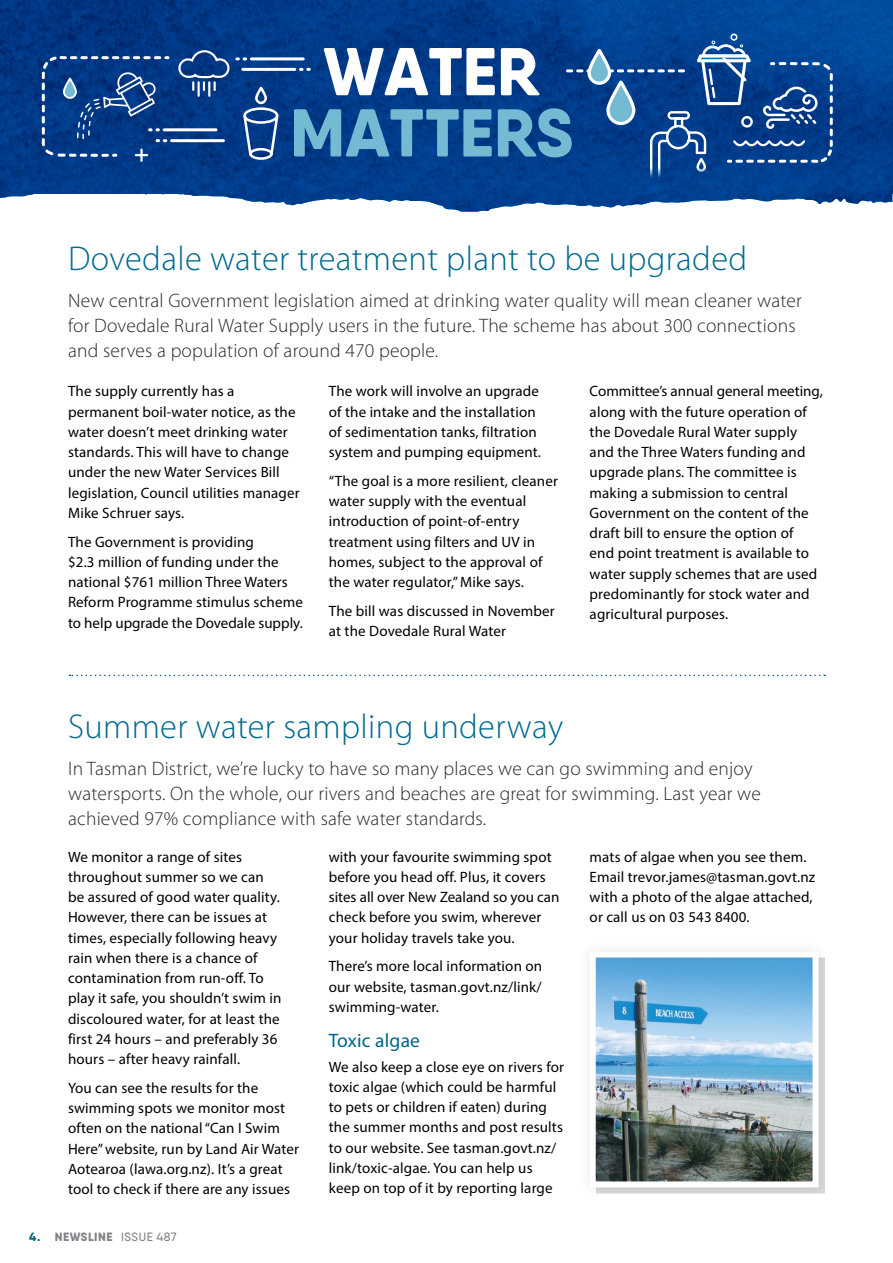
<style>
.page{position:relative;width:893px;height:1263px;background:#fff}
.page>*{position:absolute;margin:0;border:0;box-sizing:border-box;transform-origin:0 0}
.t1{font:800 67.5px "Qanelas Soft DEMO";color:#73bad2}
.t2{font:800 67.5px "Qanelas Soft DEMO";color:#fff}
.t3{font:300 34.5px "Myriad Pro";letter-spacing:.01em;color:#006a90}
.t4{font:300 19.5px/24.8px "Myriad Pro";letter-spacing:.01em;color:#292829}
.t5{font:19.5px "Myriad Pro";letter-spacing:.01em;color:#00648a}
.t6{font:15px/20.2px "Myriad Pro";letter-spacing:.01em;color:#000}
.t7{font:800 12px "Qanelas Soft DEMO";letter-spacing:.045em;color:#808285}
.s1{color:#00648a}
.s2{font-weight:500}
</style>
<div class="page">
<svg style="left:70px;top:675px;width:755px;height:1px"></svg>
<svg style="left:245px;top:194px;width:647px;height:17px"></svg>
<img style="left:0;top:194px;width:246px;height:6px">
<img style="left:0;top:0;width:892px;height:194px">
<div style="left:243px;top:107px;width:35px;height:17px;border:3px solid #fff;border-radius:50%"></div>
<svg style="left:268px;top:114px;width:12px;height:43px"></svg>
<svg style="left:242px;top:114px;width:11px;height:43px"></svg>
<div style="left:249px;top:148px;width:24px;height:12px;border:3px solid #fff;border-radius:50%"></div>
<div style="left:255px;top:87px;width:12px;height:17px;border:3px solid #fff;border-radius:5px"></div>
<div style="left:730px;top:34px;width:7px;height:7px;border:2px solid #fff;border-radius:50%"></div>
<hr style="left:140px;top:148px;width:3px;height:14px;background:#fff">
<hr style="left:163px;top:128px;width:55px;height:3px;background:#fff;border-radius:2px">
<hr style="left:170px;top:139px;width:55px;height:3px;background:#fff;border-radius:2px">
<svg style="left:40px;top:54px;width:131px;height:104px;background:#17498f"></svg>
<svg style="left:64px;top:79px;width:12px;height:19px"></svg>
<div style="left:63px;top:78px;width:14px;height:21px;border:2px solid #fff;border-radius:6px"></div>
<hr style="left:250px;top:57px;width:55px;height:3px;background:#fff;border-radius:2px">
<svg style="left:177px;top:49px;width:70px;height:47px;background:#205093"></svg>
<hr style="left:241px;top:68px;width:55px;height:3px;background:#fff;border-radius:2px">
<svg style="left:299px;top:68px;width:12px;height:3px"></svg>
<svg style="left:567px;top:41px;width:267px;height:168px;background:#21579c"></svg>
<div style="left:578px;top:940px;width:252px;height:259px;background:#000;opacity:.1"></div>
<img style="left:597px;top:958px;width:215px;height:222px">
<div style="left:590px;top:951px;width:229px;height:236px;border:6px solid #fff"></div>
<h1 class="t2" style="left:323px;top:41px;width:217px">WATER</h1>
<h1 class="t1" style="left:290px;top:102px;width:285px">MATTERS</h1>
<h2 class="t3" style="left:68px;top:238px;width:681px">Dovedale water treatment plant to be upgraded</h2>
<h3 class="t4" style="left:68px;top:288px;width:735px">New central Government legislation aimed at drinking water quality will mean cleaner water for Dovedale Rural Water Supply users in the future. The scheme has about 300 connections and serves a population of around 470 people.</h3>
<p class="t6" style="left:68px;top:381px;width:233px">The supply currently has a permanent boil-water notice, as the water doesn’t meet drinking water standards. This will have to change under the new Water Services Bill legislation, Council utilities manager<br>Mike Schruer says.</p>
<p class="t6" style="left:68px;top:531px;width:236px">The Government is providing<br>$2.3 million of funding under the national $761 million Three Waters Reform Programme stimulus scheme to help upgrade the Dovedale supply.</p>
<p class="t6" style="left:329px;top:381px;width:214px">The work will involve an upgrade of the intake and the installation of sedimentation tanks, filtration system and pumping equipment.</p>
<p class="t6" style="left:329px;top:470px;width:231px">“The goal is a more resilient, cleaner water supply with the eventual introduction of point-of-entry treatment using filters and UV in homes, subject to the approval of the water regulator,” Mike says.</p>
<p class="t6" style="left:329px;top:600px;width:227px">The bill was discussed in November at the Dovedale Rural Water</p>
<p class="t6" style="left:590px;top:381px;width:235px">Committee’s annual general meeting, along with the future operation of the Dovedale Rural Water supply and the Three Waters funding and upgrade plans. The committee is making a submission to central<br>Government on the content of the draft bill to ensure the option of<br>end point treatment is available to water supply schemes that are used predominantly for stock water and agricultural purposes.</p>
<h2 class="t3" style="left:68px;top:706px;width:497px">Summer water sampling underway</h2>
<h3 class="t4" style="left:68px;top:756px;width:694px">In Tasman District, we’re lucky to have so many places we can go swimming and enjoy watersports. On the whole, our rivers and beaches are great for swimming. Last year we achieved 97% compliance with safe water standards.</h3>
<p class="t6" style="left:68px;top:846px;width:215px">We monitor a range of sites throughout summer so we can be assured of good water quality.<br>However, there can be issues at times, especially following heavy rain when there is a chance of contamination from run-off. To play it safe, you shouldn’t swim in discoloured water, for at least the first 24 hours – and preferably 36 hours – after heavy rainfall.</p>
<p class="t6" style="left:68px;top:1077px;width:233px">You can see the results for the swimming spots we monitor most often on the national “Can I Swim Here” website, run by Land Air Water Aotearoa (lawa.org.nz). It’s a great tool to check if there are any issues</p>
<p class="t7" style="left:29px;top:1231px;width:149px"><span class="s1">4.</span> NEWSLINE <span class="s2">ISSUE 487</span></p>
<p class="t6" style="left:329px;top:846px;width:232px">with your favourite swimming spot before you head off. Plus, it covers sites all over New Zealand so you can check before you swim, wherever your holiday travels take you.</p>
<p class="t6" style="left:329px;top:956px;width:215px;text-align:justify">There’s more local information on our website, tasman.govt.nz/link/ swimming-water.</p>
<h3 class="t5" style="left:329px;top:1028px;width:93px">Toxic algae</h3>
<p class="t6" style="left:329px;top:1056px;width:237px">We also keep a close eye on rivers for toxic algae (which could be harmful to pets or children if eaten) during the summer months and post results to our website. See tasman.govt.nz/ link/toxic-algae. You can help us keep on top of it by reporting large</p>
<p class="t6" style="left:590px;top:846px;width:227px">mats of algae when you see them.<br>Email trevor.james@tasman.govt.nz with a photo of the algae attached, or call us on 03 543 8400.</p>
</div>
